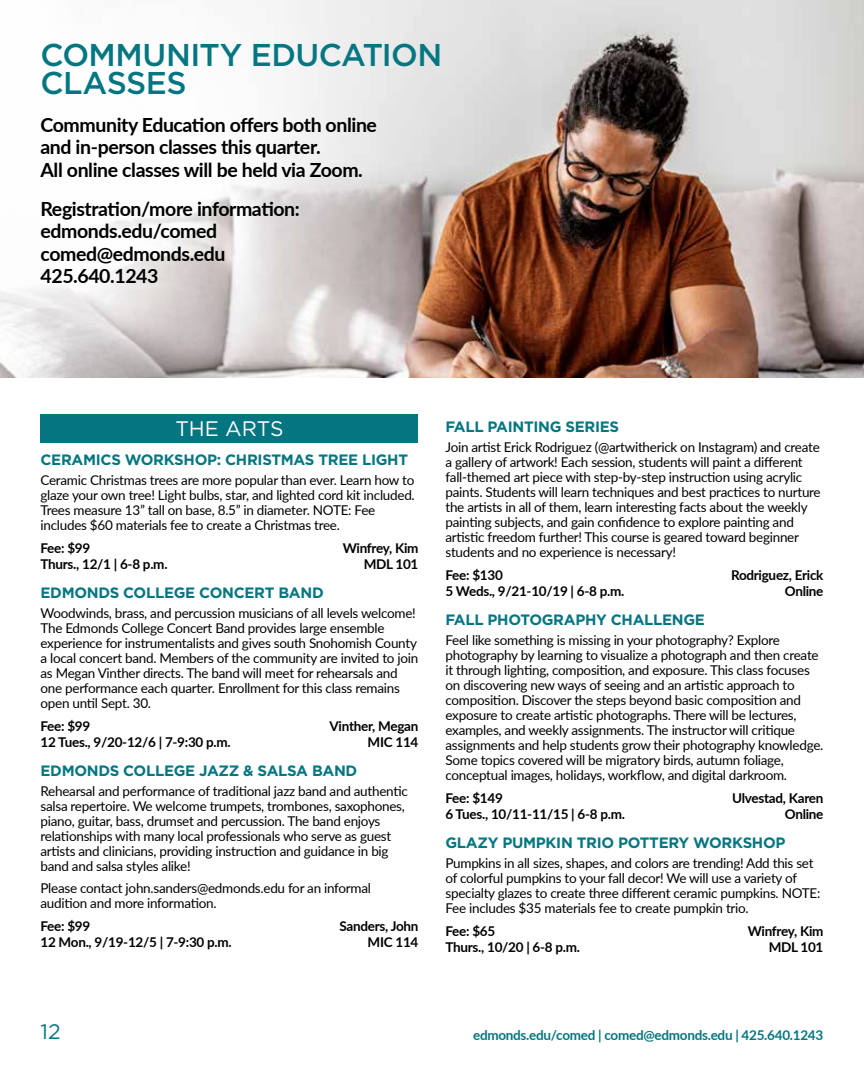
<style>
.page{position:relative;width:864px;height:1080px;background:#fff}
.page>*{position:absolute;margin:0;border:0;box-sizing:border-box;transform-origin:0 0}
.t1{font:500 31.5px/28.5px "Gotham";letter-spacing:-.02em;color:#047681}
.t2{font:21px "Gotham";color:#fff}
.t3{font:21px "Gotham";color:#047681}
.t4{font:700 19.5px/22.5px "Lato";letter-spacing:-.02em;color:#000}
.t5{font:700 15px "Gotham";letter-spacing:-.02em;color:#047681}
.t6{font:13.5px/15px "Lato";letter-spacing:-.02em;color:#000}
.t7{font:700 13.5px "Lato";letter-spacing:-.02em;color:#000}
.t8{font:700 13.5px "Lato";letter-spacing:-.02em;color:#047681}
</style>
<div class="page">
<div style="left:40px;top:415px;width:378px;height:28px;background:#047681"></div>
<img style="left:483px;top:0;width:381px;height:378px">
<svg style="left:0;top:0;width:483px;height:378px"></svg>
<h1 class="t1" style="left:40px;top:40px;width:403px">COMMUNITY EDUCATION<br>CLASSES</h1>
<h3 class="t4" style="left:40px;top:113px;width:338px">Community Education offers both online and in-person classes this quarter.<br>All online classes will be held via Zoom.</h3>
<h3 class="t4" style="left:40px;top:196px;width:261px">Registration/more information: edmonds.edu/comed comed@edmonds.edu<br>425.640.1243</h3>
<h2 class="t2" style="left:175px;top:415px;width:110px">THE ARTS</h2>
<p class="t5" style="left:40px;top:450px;width:369px">CERAMICS WORKSHOP: CHRISTMAS TREE LIGHT</p>
<p class="t6" style="left:40px;top:472px;width:376px">Ceramic Christmas trees are more popular than ever. Learn how to glaze your own tree! Light bulbs, star, and lighted cord kit included.<br>Trees measure 13” tall on base, 8.5” in diameter. NOTE: Fee includes $60 materials fee to create a Christmas tree.</p>
<p class="t7" style="left:40px;top:538px;width:51px">Fee: $99</p>
<p class="t7" style="left:343px;top:538px;width:77px">Winfrey, Kim</p>
<p class="t7" style="left:40px;top:555px;width:129px">Thurs., 12/1 | 6-8 p.m.</p>
<p class="t7" style="left:364px;top:555px;width:56px">MDL 101</p>
<p class="t5" style="left:40px;top:583px;width:285px">EDMONDS COLLEGE CONCERT BAND</p>
<p class="t6" style="left:40px;top:605px;width:379px">Woodwinds, brass, and percussion musicians of all levels welcome!<br>The Edmonds College Concert Band provides large ensemble experience for instrumentalists and gives south Snohomish County a local concert band. Members of the community are invited to join as Megan Vinther directs. The band will meet for rehearsals and one performance each quarter. Enrollment for this class remains open until Sept. 30.</p>
<p class="t7" style="left:40px;top:716px;width:51px">Fee: $99</p>
<p class="t7" style="left:330px;top:716px;width:90px">Vinther, Megan</p>
<p class="t7" style="left:40px;top:733px;width:192px">12 Tues., 9/20-12/6 | 7-9:30 p.m.</p>
<p class="t7" style="left:368px;top:733px;width:52px">MIC 114</p>
<p class="t5" style="left:40px;top:761px;width:318px">EDMONDS COLLEGE JAZZ &amp; SALSA BAND</p>
<p class="t6" style="left:40px;top:783px;width:369px">Rehearsal and performance of traditional jazz band and authentic salsa repertoire. We welcome trumpets, trombones, saxophones, piano, guitar, bass, drumset and percussion. The band enjoys relationships with many local professionals who serve as guest artists and clinicians, providing instruction and guidance in big band and salsa styles alike!</p>
<p class="t6" style="left:40px;top:880px;width:332px">Please contact john.sanders@edmonds.edu for an informal audition and more information.</p>
<p class="t7" style="left:40px;top:916px;width:51px">Fee: $99</p>
<p class="t7" style="left:340px;top:916px;width:80px">Sanders, John</p>
<p class="t7" style="left:40px;top:932px;width:193px">12 Mon., 9/19-12/5 | 7-9:30 p.m.</p>
<p class="t7" style="left:368px;top:932px;width:52px">MIC 114</p>
<p class="t5" style="left:446px;top:416px;width:175px">FALL PAINTING SERIES</p>
<p class="t6" style="left:446px;top:439px;width:377px">Join artist Erick Rodriguez (@artwitherick on Instagram) and create a gallery of artwork! Each session, students will paint a different fall-themed art piece with step-by-step instruction using acrylic paints. Students will learn techniques and best practices to nurture the artists in all of them, learn interesting facts about the weekly painting subjects, and gain confidence to explore painting and artistic freedom further! This course is geared toward beginner students and no experience is necessary!</p>
<p class="t7" style="left:446px;top:565px;width:59px">Fee: $130</p>
<p class="t7" style="left:731px;top:565px;width:94px">Rodriguez, Erick</p>
<p class="t7" style="left:446px;top:581px;width:180px">5 Weds., 9/21-10/19 | 6-8 p.m.</p>
<p class="t7" style="left:785px;top:581px;width:40px">Online</p>
<p class="t5" style="left:446px;top:609px;width:261px">FALL PHOTOGRAPHY CHALLENGE</p>
<p class="t6" style="left:446px;top:632px;width:379px">Feel like something is missing in your photography? Explore photography by learning to visualize a photograph and then create it through lighting, composition, and exposure. This class focuses on discovering new ways of seeing and an artistic approach to composition. Discover the steps beyond basic composition and exposure to create artistic photographs. There will be lectures, examples, and weekly assignments. The instructor will critique assignments and help students grow their photography knowledge.<br>Some topics covered will be migratory birds, autumn foliage, conceptual images, holidays, workflow, and digital darkroom.</p>
<p class="t7" style="left:446px;top:788px;width:59px">Fee: $149</p>
<p class="t7" style="left:732px;top:788px;width:93px">Ulvestad, Karen</p>
<p class="t7" style="left:446px;top:804px;width:181px">6 Tues., 10/11-11/15 | 6-8 p.m.</p>
<p class="t7" style="left:785px;top:804px;width:40px">Online</p>
<p class="t5" style="left:446px;top:832px;width:342px">GLAZY PUMPKIN TRIO POTTERY WORKSHOP</p>
<p class="t6" style="left:446px;top:855px;width:376px">Pumpkins in all sizes, shapes, and colors are trending! Add this set of colorful pumpkins to your fall decor! We will use a variety of specialty glazes to create three different ceramic pumpkins. NOTE:<br>Fee includes $35 materials fee to create pumpkin trio.</p>
<p class="t7" style="left:446px;top:921px;width:51px">Fee: $65</p>
<p class="t7" style="left:748px;top:921px;width:77px">Winfrey, Kim</p>
<p class="t7" style="left:446px;top:937px;width:136px">Thurs., 10/20 | 6-8 p.m.</p>
<p class="t7" style="left:769px;top:937px;width:56px">MDL 101</p>
<h2 class="t3" style="left:40px;top:1019px;width:22px">12</h2>
<p class="t8" style="left:473px;top:1025px;width:352px">edmonds.edu/comed | comed@edmonds.edu | 425.640.1243</p>
</div>
